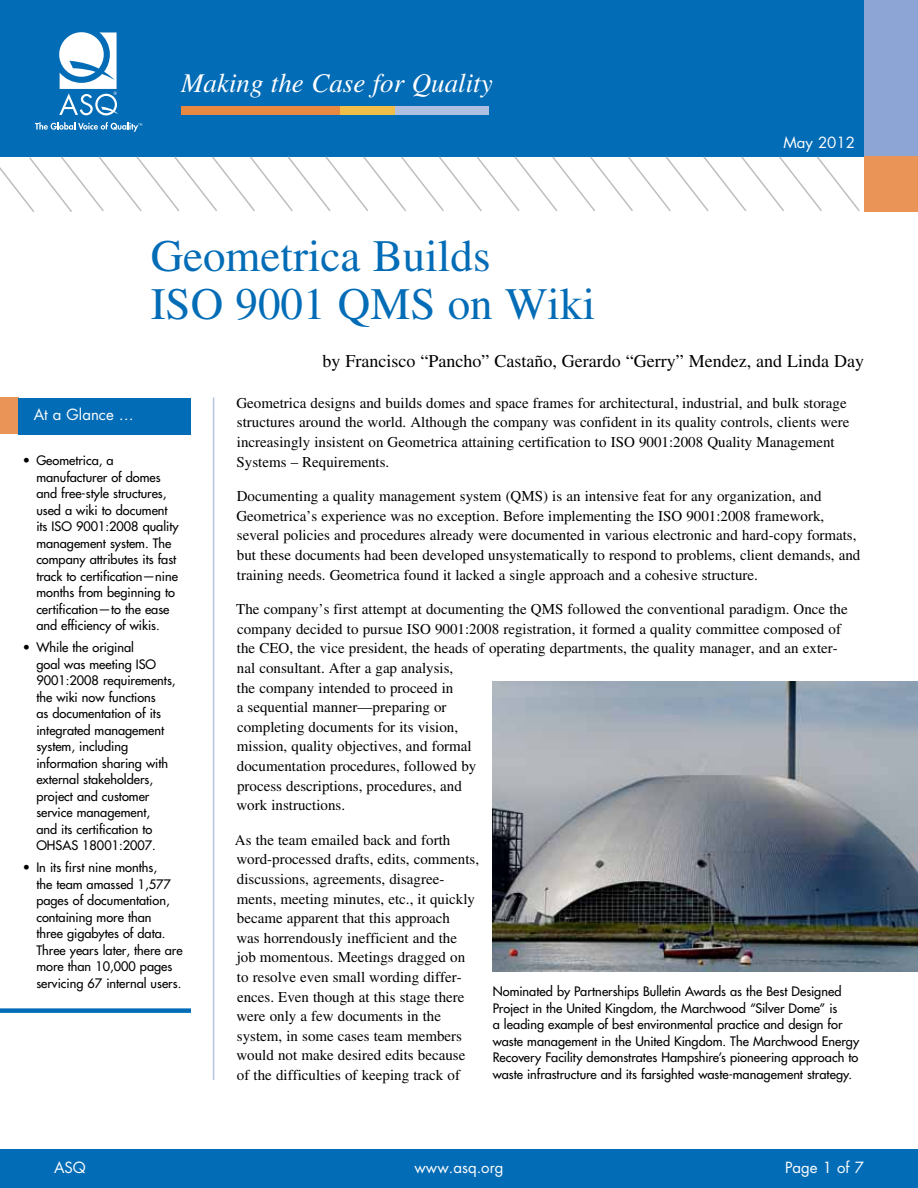
<style>
.page{position:relative;width:918px;height:1188px;background:#fff}
.page>*{position:absolute;margin:0;border:0;box-sizing:border-box;transform-origin:0 0}
.t1{font:45px/48px "Times LT Std";color:#036cb6}
.t2{font:italic 27px "Times LT Std";color:#fff}
.t3{font:18px "Times LT Std";color:#000}
.t4{font:15px/19.6px "Times LT Std";color:#000}
.t5{font:15px "Futura Std";color:#fff}
.t6{font:500 12.75px/16.5px "Futura Std";color:#000}
</style>
<div class="page">
<div style="left:0;top:1150px;width:918px;height:38px;background:#036cb6"></div>
<div style="left:0;top:0;width:918px;height:156px;background:#036cb6"></div>
<svg style="left:59px;top:32px;width:59px;height:83px"></svg>
<svg style="left:35px;top:122px;width:107px;height:10px"></svg>
<svg style="left:0;top:156px;width:861px;height:56px"></svg>
<div style="left:0;top:1008px;width:191px;height:5px;background:#036cb6"></div>
<div style="left:0;top:398px;width:19px;height:36px;background:#eb9458"></div>
<div style="left:19px;top:398px;width:172px;height:36px;background:#036cb6"></div>
<hr style="left:213px;top:398px;width:1px;height:682px;background:#b6c4e4">
<div style="left:181px;top:106px;width:296px;height:9px;background:#e88843"></div>
<div style="left:391px;top:106px;width:98px;height:9px;background:#afbfe2"></div>
<div style="left:340px;top:106px;width:55px;height:9px;background:#f2be4a"></div>
<div style="left:864px;top:0;width:54px;height:157px;background:#8ca5d5"></div>
<div style="left:864px;top:156px;width:54px;height:55px;background:#eb9458"></div>
<img style="left:493px;top:682px;width:425px;height:290px">
<h2 class="t2" style="left:181px;top:68px;width:313px">Making the Case for Quality</h2>
<h1 class="t1" style="left:151px;top:232px;width:446px">Geometrica Builds<br>ISO 9001 QMS on Wiki</h1>
<p class="t5" style="left:783px;top:133px;width:73px">May 2012</p>
<p class="t3" style="left:323px;top:351px;width:543px">by Francisco “Pancho” Castaño, Gerardo “Gerry” Mendez, and Linda Day</p>
<p class="t5" style="left:34px;top:405px;width:102px">At a Glance …</p>
<p class="t4" style="left:236px;top:393px;width:615px">Geometrica designs and builds domes and space frames for architectural, industrial, and bulk storage structures around the world. Although the company was confident in its quality controls, clients were increasingly insistent on Geometrica attaining certification to ISO 9001:2008 Quality Management Systems – Requirements.</p>
<p class="t4" style="left:236px;top:486px;width:625px">Documenting a quality management system (QMS) is an intensive feat for any organization, and Geometrica’s experience was no exception. Before implementing the ISO 9001:2008 framework, several policies and procedures already were documented in various electronic and hard-copy formats, but these documents had been developed unsystematically to respond to problems, client demands, and training needs. Geometrica found it lacked a single approach and a cohesive structure.</p>
<p class="t4" style="left:236px;top:599px;width:613px">The company’s first attempt at documenting the QMS followed the conventional paradigm. Once the company decided to pursue ISO 9001:2008 registration, it formed a quality committee composed of the CEO, the vice president, the heads of operating departments, the quality manager, and an exter&shy;nal consultant. After a gap analysis,<br>the company intended to proceed in<br>a sequential manner—preparing or<br>completing documents for its vision,<br>mission, quality objectives, and formal<br>documentation procedures, followed by<br>process descriptions, procedures, and<br>work instructions.</p>
<p class="t4" style="left:235px;top:830px;width:246px">As the team emailed back and forth word-processed drafts, edits, comments, discussions, agreements, disagree&shy;ments, meeting minutes, etc., it quickly became apparent that this approach<br>was horrendously inefficient and the<br>job momentous. Meetings dragged on<br>to resolve even small wording differ&shy;ences. Even though at this stage there were only a few documents in the system, in some cases team members would not make desired edits because of the difficulties of keeping track of</p>
<p class="t6" style="left:36px;top:452px;width:144px;text-indent:-14px">• Geometrica, a manufacturer of domes and free-style structures, used a wiki to document its ISO 9001:2008 quality management system. The company attributes its fast track to certification—nine months from beginning to certification—to the ease and efficiency of wikis.</p>
<p class="t6" style="left:36px;top:639px;width:141px;text-indent:-14px">• While the original<br>goal was meeting ISO<br>9001:2008 requirements, the wiki now functions<br>as documentation of its integrated management system, including information sharing with external stakeholders, project and customer service management,<br>and its certification to<br>OHSAS 18001:2007.</p>
<p class="t6" style="left:36px;top:859px;width:148px;text-indent:-14px">• In its first nine months,<br>the team amassed 1,577 pages of documentation, containing more than<br>three gigabytes of data.<br>Three years later, there are more than 10,000 pages servicing 67 internal users.</p>
<p class="t6" style="left:493px;top:983px;width:368px">Nominated by Partnerships Bulletin Awards as the Best Designed Project in the United Kingdom, the Marchwood “Silver Dome” is<br>a leading example of best environmental practice and design for waste management in the United Kingdom. The Marchwood Energy Recovery Facility demonstrates Hampshire’s pioneering approach to waste infrastructure and its farsighted waste-management strategy.</p>
<p class="t5" style="left:54px;top:1158px;width:33px">ASQ</p>
<p class="t5" style="left:415px;top:1158px;width:90px">www.asq.org</p>
<p class="t5" style="left:785px;top:1158px;width:80px">Page 1 of 7</p>
</div>
